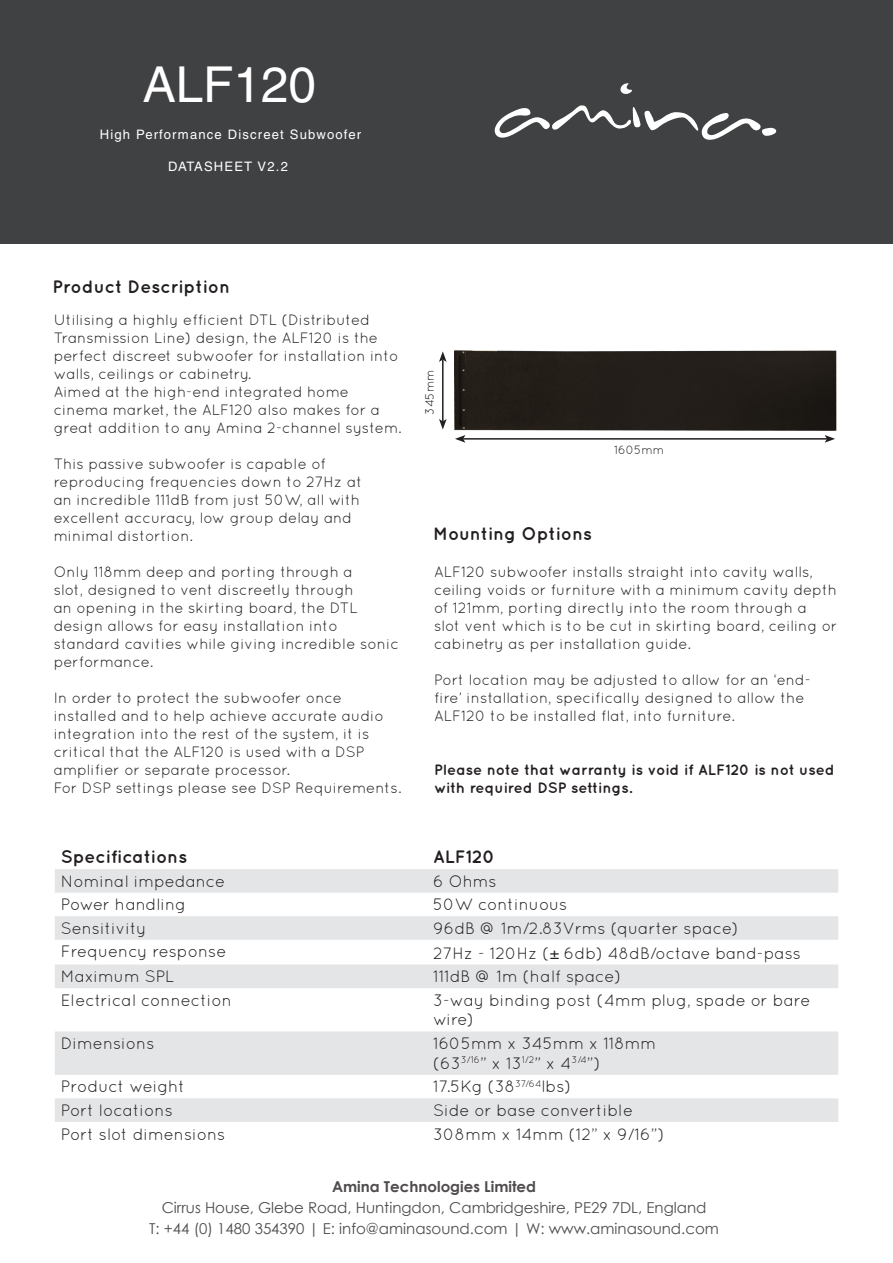
<style>
.page{position:relative;width:893px;height:1263px;background:#fff}
.page>*{position:absolute;margin:0;border:0;box-sizing:border-box;transform-origin:0 0}
.t1{font:49.5px "Helvetica";color:#fff}
.t2{font:700 18px "Quicksand";color:#231f20}
.t3{font:16.5px/19.8px "Quicksand";color:#231f20}
.t4{font:15px/18px "Quicksand";color:#231f20}
.t5{font:15px/21px "Century Gothic";color:#231f20;text-align:center}
.t6{font:700 15px/18px "Quicksand";color:#231f20}
.t7{font:700 15px "Century Gothic";color:#231f20}
.t8{font:13.05px "Helvetica";letter-spacing:.09em;color:#fff}
.t9{font:12px "Quicksand";color:#231f20}
.s1{font-family:"Helvetica"}
</style>
<div class="page">
<div style="left:0;top:0;width:893px;height:243px;background:#404142"></div>
<svg style="left:494px;top:105px;width:283px;height:35px"></svg>
<svg style="left:620px;top:83px;width:12px;height:11px"></svg>
<div style="left:55px;top:869px;width:783px;height:24px;background:#e4e5e7"></div>
<svg style="left:55px;top:916px;width:783px;height:206px;fill:#e4e5e7"></svg>
<img style="left:455px;top:350px;width:382px;height:81px">
<hr style="left:442px;top:360px;width:2px;height:61px;background:#231f20">
<svg style="left:439px;top:351px;width:8px;height:11px"></svg>
<svg style="left:439px;top:419px;width:8px;height:10px"></svg>
<hr style="left:463px;top:438px;width:364px;height:2px;background:#231f20">
<svg style="left:825px;top:435px;width:10px;height:8px"></svg>
<svg style="left:455px;top:435px;width:10px;height:8px"></svg>
<p class="t1" style="left:143px;top:56px;width:175px">ALF120</p>
<p class="t8" style="left:100px;top:127px;width:263px">High Performance Discreet Subwoofer</p>
<p class="t8" style="left:168px;top:159px;width:121px">DATASHEET V2.2</p>
<p class="t2" style="left:53px;top:275px;width:179px">Product Description</p>
<p class="t4" style="left:54px;top:310px;width:346px">Utilising a highly efficient DTL (Distributed Transmission Line) design, the ALF120 is the perfect discreet subwoofer for installation into walls, ceilings or cabinetry.</p>
<p class="t4" style="left:54px;top:382px;width:349px">Aimed at the high-end integrated home cinema market, the ALF120 also makes for a great addition to any Amina 2-channel system.</p>
<p class="t4" style="left:54px;top:454px;width:310px">This passive subwoofer is capable of reproducing frequencies down to 27Hz at an incredible 111dB from just 50W, all with excellent accuracy, low group delay and minimal distortion.</p>
<p class="t4" style="left:54px;top:562px;width:347px">Only 118mm deep and porting through a<br>slot, designed to vent discreetly through<br>an opening in the skirting board, the DTL design allows for easy installation into standard cavities while giving incredible sonic performance.</p>
<p class="t4" style="left:54px;top:688px;width:332px">In order to protect the subwoofer once installed and to help achieve accurate audio integration into the rest of the system, it is critical that the ALF120 is used with a DSP amplifier or separate processor.</p>
<p class="t4" style="left:54px;top:778px;width:349px">For DSP settings please see DSP Requirements.</p>
<p class="t9" style="left:423px;top:415px;width:47px;rotate:-90deg">345mm</p>
<p class="t9" style="left:614px;top:443px;width:52px">1605mm</p>
<p class="t2" style="left:433px;top:523px;width:160px">Mounting Options</p>
<p class="t4" style="left:434px;top:562px;width:405px">ALF120 subwoofer installs straight into cavity walls, ceiling voids or furniture with a minimum cavity depth of 121mm, porting directly into the room through a<br>slot vent which is to be cut in skirting board, ceiling or cabinetry as per installation guide.</p>
<p class="t4" style="left:434px;top:670px;width:378px">Port location may be adjusted to allow for an ‘end&shy;fire’ installation, specifically designed to allow the<br>ALF120 to be installed flat, into furniture.</p>
<p class="t6" style="left:434px;top:760px;width:402px">Please note that warranty is void if ALF120 is not used with required DSP settings.</p>
<p class="t2" style="left:61px;top:846px;width:128px">Specifications</p>
<p class="t2" style="left:433px;top:846px;width:64px">ALF120</p>
<p class="t3" style="left:61px;top:871px;width:166px">Nominal impedance</p>
<p class="t3" style="left:433px;top:871px;width:65px">6 Ohms</p>
<p class="t3" style="left:61px;top:894px;width:127px">Power handling</p>
<p class="t3" style="left:433px;top:894px;width:136px">50W continuous</p>
<p class="t3" style="left:61px;top:918px;width:87px">Sensitivity</p>
<p class="t3" style="left:433px;top:918px;width:307px">96dB @ 1m/2.83Vrms (quarter space)</p>
<p class="t3" style="left:61px;top:941px;width:167px">Frequency response</p>
<p class="t3" style="left:433px;top:943px;width:369px">27Hz - 120Hz (<span class="s1">±</span> 6db) 48dB/octave band-pass</p>
<p class="t3" style="left:61px;top:966px;width:115px">Maximum SPL</p>
<p class="t3" style="left:433px;top:966px;width:189px">111dB @ 1m (half space)</p>
<p class="t3" style="left:61px;top:990px;width:173px">Electrical connection</p>
<p class="t3" style="left:433px;top:990px;width:379px">3-way binding post (4mm plug, spade or bare wire)</p>
<p class="t3" style="left:61px;top:1033px;width:95px">Dimensions</p>
<p class="t3" style="left:433px;top:1033px;width:225px">1605mm x 345mm x 118mm</p>
<p class="t3" style="left:433px;top:1053px;width:169px">(63<sup>3/16</sup>” x 13<sup>1/2</sup>” x 4<sup>3/4</sup>”)</p>
<p class="t3" style="left:61px;top:1076px;width:126px">Product weight</p>
<p class="t3" style="left:433px;top:1076px;width:140px">17.5Kg (38<sup>37/64</sup>lbs)</p>
<p class="t3" style="left:61px;top:1100px;width:113px">Port locations</p>
<p class="t3" style="left:433px;top:1100px;width:202px">Side or base convertible</p>
<p class="t3" style="left:61px;top:1124px;width:166px">Port slot dimensions</p>
<p class="t3" style="left:433px;top:1124px;width:233px">308mm x 14mm (12” x 9/16”)</p>
<p class="t7" style="left:332px;top:1175px;width:205px">Amina Technologies Limited</p>
<p class="t5" style="left:149px;top:1197px;width:571px">Cirrus House, Glebe Road, Huntingdon, Cambridgeshire, PE29 7DL, England<br>T: +44 (0) 1480 354390 | E: info@aminasound.com | W: www.aminasound.com</p>
</div>
